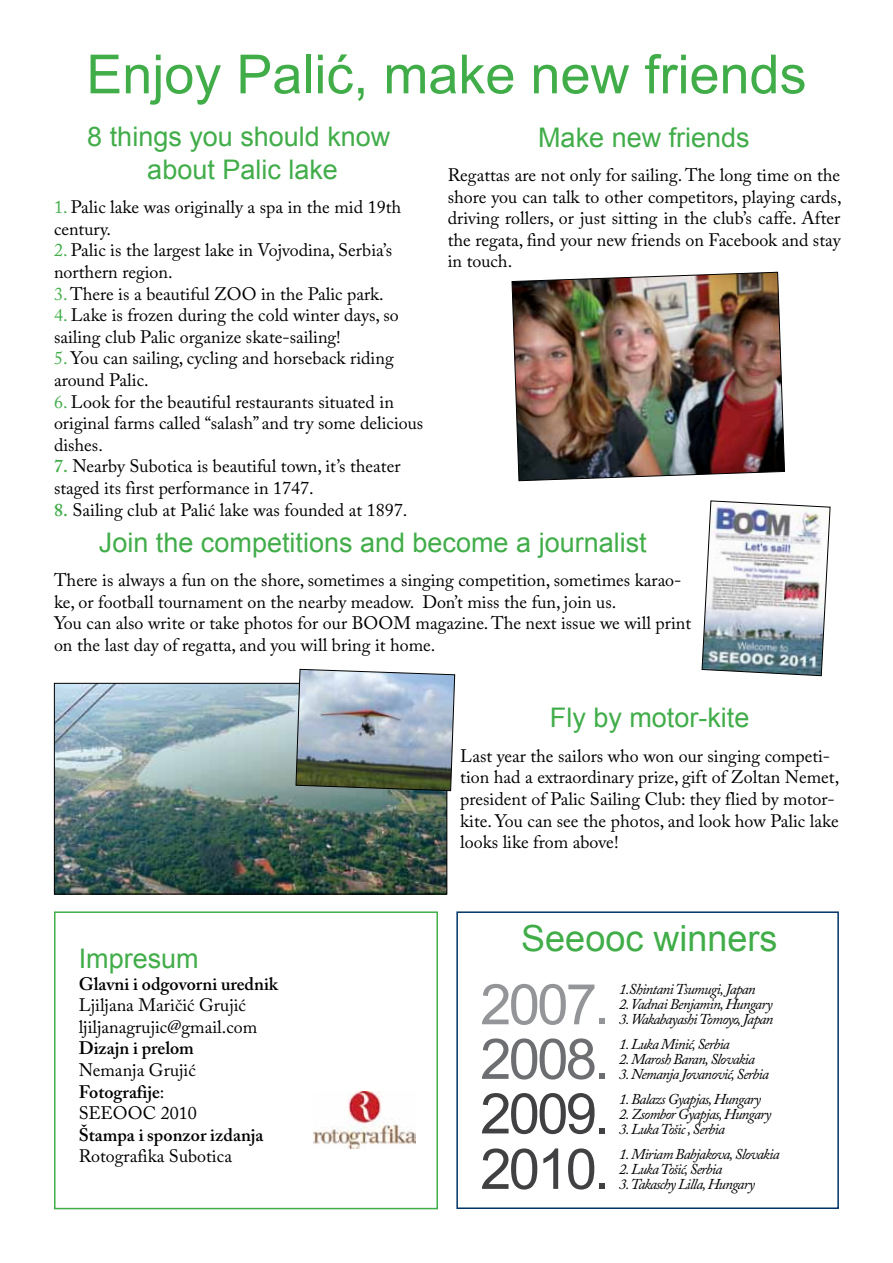
<style>
.page{position:relative;width:893px;height:1263px;background:#fff}
.page>*{position:absolute;margin:0;border:0;box-sizing:border-box;transform-origin:0 0}
.t1{font:56.25px/55.3px "Arial";letter-spacing:-.05em;color:#414042}
.t2{font:56.25px "Arial";color:#939598}
.t3{font:56.25px "Arial";color:#6d6e71}
.t4{font:54px "Arial";color:#41ad49}
.t5{font:36px "Arial";color:#41ad49}
.t6{font:27px/32.4px "Arial";color:#41ad49;text-align:center}
.t7{font:18px/21.6px "Adobe Caslon Pro";color:#000}
.t8{font:600 18px "Adobe Caslon Pro";color:#000}
.t9{font:italic 15px "Adobe Caslon Pro";letter-spacing:-.05em;color:#000}
.s1{color:#41ad49}
.s2{font-weight:600;color:#41ad49}
.s3{font-weight:600}
</style>
<div class="page">
<img style="left:314px;top:1092px;width:102px;height:56px">
<div style="left:54px;top:911px;width:384px;height:298px;border:2px solid #41ad49"></div>
<img style="left:511px;top:272px;width:274px;height:209px">
<img style="left:56px;top:685px;width:389px;height:207px">
<div style="left:54px;top:683px;width:393px;height:211px;border:1px solid #000"></div>
<img style="left:295px;top:669px;width:160px;height:122px">
<img style="left:701px;top:500px;width:130px;height:176px">
<div style="left:456px;top:911px;width:383px;height:298px;border:2px solid #036"></div>
<h2 class="t4" style="left:86px;top:44px;width:722px">!"#$%&amp;'()*+,&amp;-(./&amp;"/0&amp;12*/"34</h2>
<h3 class="t6" style="left:87px;top:121px;width:305px">8 things you should know about Palic lake</h3>
<p class="t7" style="left:54px;top:196px;width:349px"><span class="s1">1.</span> Palic lake was originally a spa in the mid 19th century.</p>
<p class="t7" style="left:54px;top:239px;width:340px"><span class="s1">2.</span> Palic is the largest lake in Vojvodina, Serbia’s northern region.</p>
<p class="t7" style="left:54px;top:283px;width:331px"><span class="s1">3.</span> There is a beautiful ZOO in the Palic park.</p>
<p class="t7" style="left:54px;top:304px;width:346px"><span class="s1">4.</span> Lake is frozen during the cold winter days, so sailing club Palic organize skate-sailing!</p>
<p class="t7" style="left:54px;top:347px;width:341px"><span class="s1">5.</span> You can sailing, cycling and horseback riding around Palic.</p>
<p class="t7" style="left:54px;top:391px;width:371px"><span class="s1">6.</span> Look for the beautiful restaurants situated in original farms called “salash” and try some delicious dishes.</p>
<p class="t7" style="left:54px;top:455px;width:348px"><span class="s2">7.</span> Nearby Subotica is beautiful town, it’s theater staged its first performance in 1747.</p>
<p class="t7" style="left:54px;top:499px;width:355px"><span class="s2">8.</span> Sailing club at Palić lake was founded at 1897.</p>
<h3 class="t6" style="left:538px;top:121px;width:213px">Make new friends</h3>
<p class="t7" style="left:448px;top:164px;width:395px;text-align:justify">Regattas are not only for sailing. The long time on the shore you can talk to other competitors, playing cards, driving rollers, or just sitting in the club’s caffe. After the regata, find your new friends on Facebook and stay in touch.</p>
<h3 class="t6" style="left:99px;top:526px;width:549px">Join the competitions and become a journalist</h3>
<p class="t7" style="left:54px;top:569px;width:639px">There is always a fun on the shore, sometimes a singing competition, sometimes karao&shy;ke, or football tournament on the nearby meadow. Don’t miss the fun, join us.<br>You can also write or take photos for our BOOM magazine. The next issue we will print on the last day of regatta, and you will bring it home.</p>
<h3 class="t6" style="left:79px;top:942px;width:122px">Impresum</h3>
<p class="t8" style="left:79px;top:973px;width:201px">Glavni i odgovorni urednik</p>
<p class="t7" style="left:79px;top:994px;width:180px">Ljiljana Maričić Grujić ljiljanagrujic@gmail.com</p>
<p class="t8" style="left:79px;top:1038px;width:117px">Dizajn i prelom</p>
<p class="t7" style="left:79px;top:1059px;width:120px">Nemanja Grujić<br><span class="s3">Fotografije</span>:<br>SEEOOC 2010</p>
<p class="t8" style="left:79px;top:1124px;width:186px">Štampa i sponzor izdanja</p>
<p class="t7" style="left:79px;top:1145px;width:155px">Rotografika Subotica</p>
<h3 class="t6" style="left:550px;top:702px;width:201px">Fly by motor-kite</h3>
<p class="t7" style="left:460px;top:745px;width:380px">Last year the sailors who won our singing competi&shy;tion had a extraordinary prize, gift of Zoltan Nemet, president of Palic Sailing Club: they flied by motor&shy;kite. You can see the photos, and look how Palic lake looks like from above!</p>
<h3 class="t5" style="left:521px;top:918px;width:258px">Seeooc winners</h3>
<h1 class="t2" style="left:480px;top:973px;width:131px">2007.</h1>
<h1 class="t3" style="left:480px;top:1028px;width:131px">2008.</h1>
<h1 class="t1" style="left:480px;top:1086px;width:131px">2009.<br>2010.</h1>
<p class="t9" style="left:619px;top:980px;width:138px">1.Shintani Tsumugi, Japan</p>
<p class="t9" style="left:619px;top:995px;width:155px">2. Vadnai Benjamin, Hungary</p>
<p class="t9" style="left:619px;top:1010px;width:156px">3. Wakabayashi Tomoyo, Japan</p>
<p class="t9" style="left:619px;top:1035px;width:112px">1. Luka Minić, Serbia</p>
<p class="t9" style="left:619px;top:1050px;width:138px">2. Marosh Baran, Slovakia</p>
<p class="t9" style="left:619px;top:1065px;width:151px">3. Nemanja Jovanović, Serbia</p>
<p class="t9" style="left:619px;top:1089px;width:144px">1. Balazs Gyapjas, Hungary</p>
<p class="t9" style="left:619px;top:1104px;width:154px">2. Zsombor Gyapjas, Hungary</p>
<p class="t9" style="left:619px;top:1119px;width:108px">3. Luka Tošic , Serbia</p>
<p class="t9" style="left:619px;top:1145px;width:162px">1. Miriam Babjakova, Slovakia</p>
<p class="t9" style="left:619px;top:1160px;width:105px">2. Luka Tošić, Serbia</p>
<p class="t9" style="left:619px;top:1175px;width:137px">3. Takaschy Lilla, Hungary</p>
</div>
